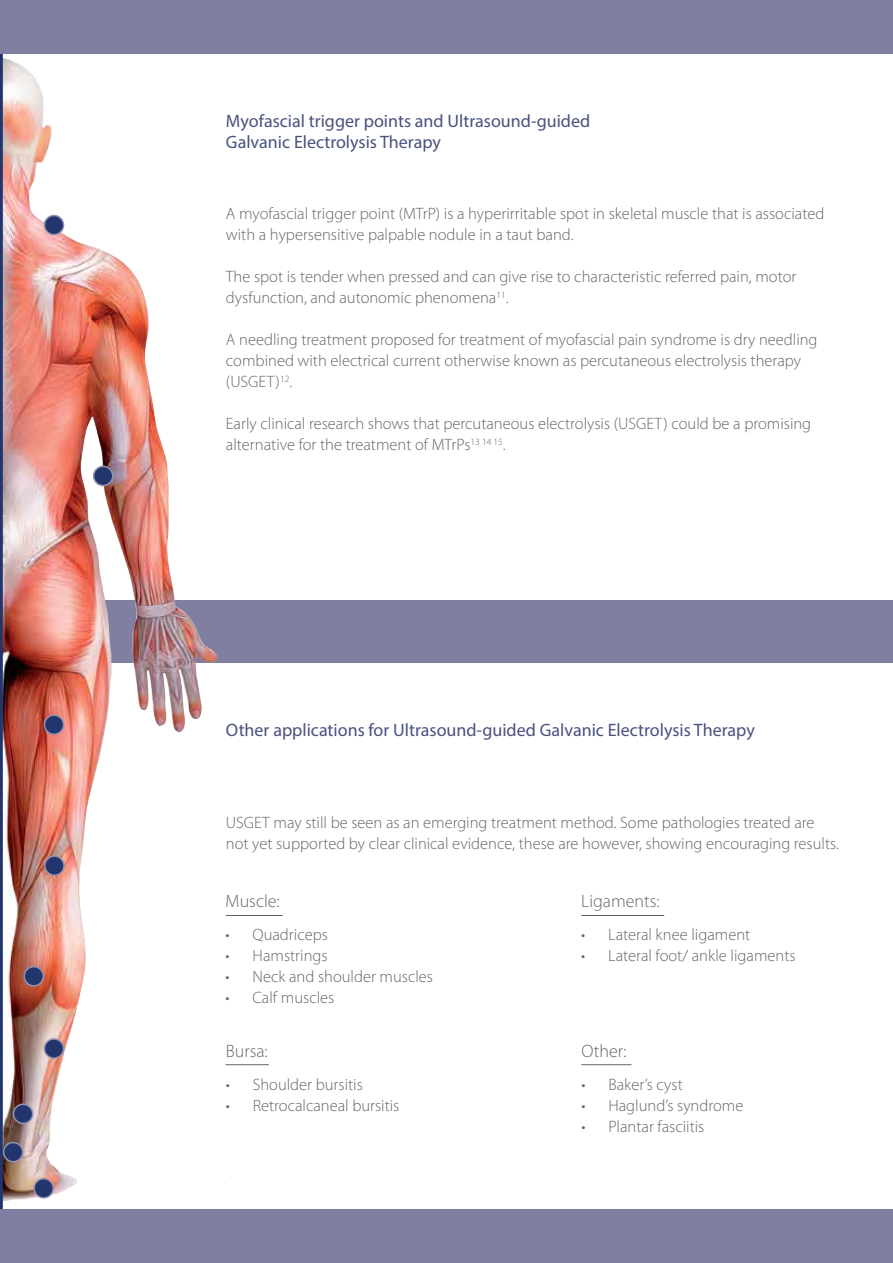
<style>
.page{position:relative;width:893px;height:1263px;background:#fff}
.page>*{position:absolute;margin:0;border:0;box-sizing:border-box;transform-origin:0 0}
.t1{font:18px/21px "Myriad Pro";color:#495180}
.t2{font:300 18px "Myriad Pro";color:#636569}
.t3{font:300 16.5px/21px "Myriad Pro";color:#636569}
</style>
<div class="page">
<div style="left:0;top:1209px;width:893px;height:54px;background:#807fa2"></div>
<div style="left:0;top:0;width:893px;height:54px;background:#807fa2"></div>
<div style="left:0;top:600px;width:893px;height:63px;background:#807fa2"></div>
<img style="left:3px;top:58px;width:223px;height:1143px">
<hr style="left:0;top:54px;width:3px;height:1155px;background:#22366d">
<div style="left:44px;top:215px;width:20px;height:20px;background:#22366d;border-radius:50%"></div>
<div style="left:44px;top:215px;width:20px;height:20px;border:2px solid #9492b0;border-radius:50%"></div>
<div style="left:94px;top:466px;width:19px;height:19px;background:#22366d;border-radius:50%"></div>
<div style="left:93px;top:466px;width:20px;height:20px;border:2px solid #9492b0;border-radius:50%"></div>
<div style="left:34px;top:1179px;width:19px;height:19px;background:#22366d;border-radius:50%"></div>
<div style="left:33px;top:1178px;width:21px;height:20px;border:2px solid #9492b0;border-radius:50%"></div>
<div style="left:4px;top:1142px;width:19px;height:20px;background:#22366d;border-radius:50%"></div>
<div style="left:3px;top:1142px;width:20px;height:20px;border:2px solid #9492b0;border-radius:50%"></div>
<div style="left:13px;top:1104px;width:20px;height:19px;background:#22366d;border-radius:50%"></div>
<div style="left:13px;top:1103px;width:20px;height:21px;border:2px solid #9492b0;border-radius:50%"></div>
<div style="left:44px;top:1039px;width:20px;height:19px;background:#22366d;border-radius:50%"></div>
<div style="left:44px;top:1038px;width:20px;height:21px;border:2px solid #9492b0;border-radius:50%"></div>
<div style="left:24px;top:967px;width:19px;height:19px;background:#22366d;border-radius:50%"></div>
<div style="left:23px;top:966px;width:21px;height:20px;border:2px solid #9492b0;border-radius:50%"></div>
<div style="left:45px;top:856px;width:19px;height:19px;background:#22366d;border-radius:50%"></div>
<div style="left:44px;top:855px;width:21px;height:21px;border:2px solid #9492b0;border-radius:50%"></div>
<div style="left:44px;top:715px;width:20px;height:19px;background:#22366d;border-radius:50%"></div>
<div style="left:44px;top:714px;width:20px;height:21px;border:2px solid #9492b0;border-radius:50%"></div>
<hr style="left:226px;top:915px;width:57px;height:1px;background:#636569">
<hr style="left:226px;top:1064px;width:43px;height:1px;background:#636569">
<hr style="left:581px;top:915px;width:83px;height:1px;background:#636569">
<hr style="left:581px;top:1064px;width:50px;height:1px;background:#636569">
<p class="t1" style="left:226px;top:111px;width:366px">Myofascial trigger points and Ultrasound-guided<br>Galvanic Electrolysis Therapy</p>
<p class="t3" style="left:226px;top:203px;width:600px">A myofascial trigger point (MTrP) is a hyperirritable spot in skeletal muscle that is associated with a hypersensitive palpable nodule in a taut band.</p>
<p class="t3" style="left:226px;top:266px;width:572px">The spot is tender when pressed and can give rise to characteristic referred pain, motor dysfunction, and autonomic phenomena<sup>11</sup>.</p>
<p class="t3" style="left:226px;top:329px;width:593px">A needling treatment proposed for treatment of myofascial pain syndrome is dry needling combined with electrical current otherwise known as percutaneous electrolysis therapy (USGET)<sup>12</sup>.</p>
<p class="t3" style="left:226px;top:413px;width:587px">Early clinical research shows that percutaneous electrolysis (USGET) could be a promising alternative for the treatment of MTrPs<sup>13</sup> <sup>14</sup> <sup>15</sup>.</p>
<p class="t1" style="left:226px;top:719px;width:530px">Other applications for Ultrasound-guided Galvanic Electrolysis Therapy</p>
<p class="t3" style="left:226px;top:811px;width:614px">USGET may still be seen as an emerging treatment method. Some pathologies treated are not yet supported by clear clinical evidence, these are however, showing encouraging results.</p>
<p class="t2" style="left:226px;top:890px;width:56px">Muscle:</p>
<p class="t3" style="left:226px;top:924px;width:104px">• Quadriceps</p>
<p class="t3" style="left:226px;top:945px;width:104px">• Hamstrings</p>
<p class="t3" style="left:226px;top:966px;width:209px">• Neck and shoulder muscles</p>
<p class="t3" style="left:226px;top:987px;width:110px">• Calf muscles</p>
<p class="t2" style="left:226px;top:1040px;width:43px">Bursa:</p>
<p class="t3" style="left:226px;top:1074px;width:139px">• Shoulder bursitis</p>
<p class="t3" style="left:226px;top:1095px;width:175px">• Retrocalcaneal bursitis</p>
<p class="t2" style="left:581px;top:890px;width:80px">Ligaments:</p>
<p class="t3" style="left:581px;top:924px;width:171px">• Lateral knee ligament</p>
<p class="t3" style="left:581px;top:945px;width:216px">• Lateral foot/ ankle ligaments</p>
<p class="t2" style="left:581px;top:1040px;width:47px">Other:</p>
<p class="t3" style="left:581px;top:1074px;width:103px">• Baker’s cyst</p>
<p class="t3" style="left:581px;top:1095px;width:163px">• Haglund’s syndrome</p>
<p class="t3" style="left:581px;top:1116px;width:124px">• Plantar fasciitis</p>
</div>
